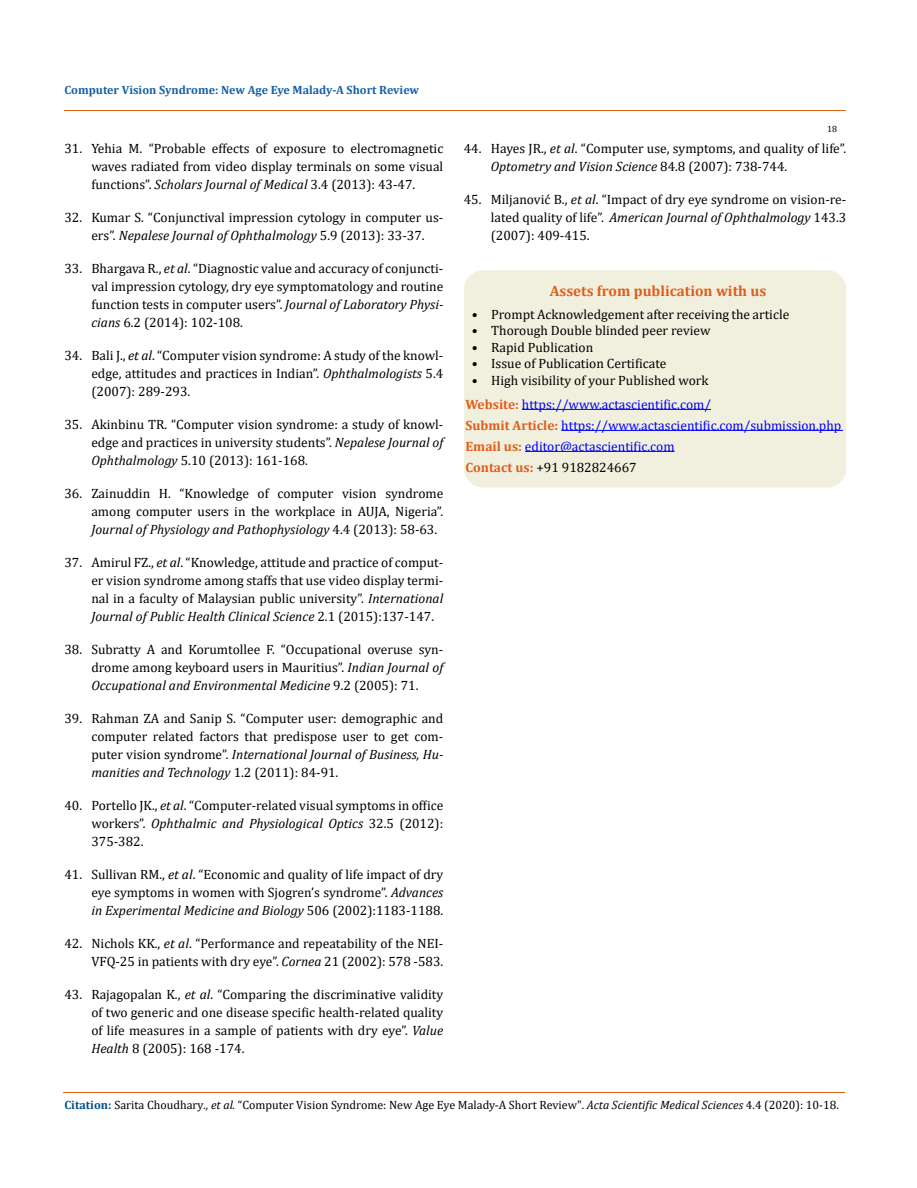
<style>
.page{position:relative;width:917px;height:1188px;background:#fff}
.page>*{position:absolute;margin:0;border:0;box-sizing:border-box;transform-origin:0 0}
.t1{font:700 15px "Cambria";color:#e05d1a}
.t2{font:13.5px/18px "Cambria";color:#000;text-align:justify}
.t3{font:13.5px/21px "Cambria";color:#00f}
.t4{font:12px "Cambria";color:#000}
.t5{font:700 12px "Cambria";color:#1560a6}
.t6{font:9px "Cambria";color:#000}
.s1{font-style:italic}
.s2{font-weight:700;color:#e05d1a}
.s3{color:#000}
.s4{font-weight:700;color:#035089}
</style>
<div class="page">
<hr style="left:64px;top:111px;width:782px;height:1px;background:#e05d1a">
<div style="left:465px;top:271px;width:380px;height:216px;background:#f1f0de;border-radius:18px"></div>
<div style="left:464px;top:270px;width:382px;height:218px;border:2px solid #f1f0de;border-radius:18px"></div>
<hr style="left:522px;top:409px;width:189px;height:1px;background:#00f">
<hr style="left:561px;top:430px;width:282px;height:1px;background:#00f">
<hr style="left:525px;top:451px;width:149px;height:1px;background:#00f">
<hr style="left:63px;top:1092px;width:782px;height:1px;background:#e05d1a">
<p class="t5" style="left:64px;top:81px;width:356px">Computer Vision Syndrome: New Age Eye Malady-A Short Review</p>
<p class="t2" style="left:91px;top:140px;width:353px;text-indent:-27px">31. Yehia M. “Probable effects of exposure to electromagnetic waves radiated from video display terminals on some visual functions”. <span class="s1">Scholars Journal of Medical</span> 3.4 (2013): 43-47.</p>
<p class="t2" style="left:91px;top:209px;width:353px;text-indent:-27px">32. Kumar S. “Conjunctival impression cytology in computer us&shy;ers”. <span class="s1">Nepalese Journal of Ophthalmology</span> 5.9 (2013): 33-37.</p>
<p class="t2" style="left:91px;top:260px;width:353px;text-indent:-27px">33. Bhargava R., <span class="s1">et al</span>. “Diagnostic value and accuracy of conjuncti&shy;val impression cytology, dry eye symptomatology and routine function tests in computer users”. <span class="s1">Journal of Laboratory Physi&shy;cians</span> 6.2 (2014): 102-108.</p>
<p class="t2" style="left:91px;top:347px;width:353px;text-indent:-27px">34. Bali J., <span class="s1">et al</span>. “Computer vision syndrome: A study of the knowl&shy;edge, attitudes and practices in Indian”. <span class="s1">Ophthalmologists</span> 5.4 (2007): 289-293.</p>
<p class="t2" style="left:91px;top:416px;width:353px;text-indent:-27px">35. Akinbinu TR. “Computer vision syndrome: a study of knowl&shy;edge and practices in university students”. <span class="s1">Nepalese Journal of Ophthalmology</span> 5.10 (2013): 161-168.</p>
<p class="t2" style="left:91px;top:485px;width:353px;text-indent:-27px">36. Zainuddin H. “Knowledge of computer vision syndrome among computer users in the workplace in AUJA, Nigeria”.<br><span class="s1">Journal of Physiology and Pathophysiology</span> 4.4 (2013): 58-63.</p>
<p class="t2" style="left:91px;top:554px;width:353px;text-indent:-27px">37. Amirul FZ., <span class="s1">et al</span>. “Knowledge, attitude and practice of comput&shy;er vision syndrome among staffs that use video display termi&shy;nal in a faculty of Malaysian public university”. <span class="s1">International Journal of Public Health Clinical Science</span> 2.1 (2015):137-147.</p>
<p class="t2" style="left:91px;top:641px;width:353px;text-indent:-27px">38. Subratty A and Korumtollee F. “Occupational overuse syn&shy;drome among keyboard users in Mauritius”. <span class="s1">Indian Journal of Occupational and Environmental Medicine</span> 9.2 (2005): 71.</p>
<p class="t2" style="left:91px;top:710px;width:353px;text-indent:-27px">39. Rahman ZA and Sanip S. “Computer user: demographic and computer related factors that predispose user to get com&shy;puter vision syndrome”. <span class="s1">International Journal of Business, Hu&shy;manities and Technology</span> 1.2 (2011): 84-91.</p>
<p class="t2" style="left:91px;top:797px;width:353px;text-indent:-27px">40. Portello JK., <span class="s1">et al</span>. “Computer-related visual symptoms in office workers”. <span class="s1">Ophthalmic and Physiological Optics</span> 32.5 (2012):<br>375-382.</p>
<p class="t2" style="left:91px;top:865px;width:353px;text-indent:-27px">41. Sullivan RM., <span class="s1">et al</span>. “Economic and quality of life impact of dry eye symptoms in women with Sjogren’s syndrome”. <span class="s1">Advances in Experimental Medicine and Biology</span> 506 (2002):1183-1188.</p>
<p class="t2" style="left:64px;top:934px;width:380px;text-align:right">42. Nichols KK., <span class="s1">et al</span>. “Performance and repeatability of the NEI-<br>VFQ-25 in patients with dry eye”. <span class="s1">Cornea</span> 21 (2002): 578 -583.</p>
<p class="t2" style="left:91px;top:985px;width:353px;text-indent:-27px">43. Rajagopalan K., <span class="s1">et al</span>. “Comparing the discriminative validity of two generic and one disease specific health-related quality of life measures in a sample of patients with dry eye”. <span class="s1">Value Health</span> 8 (2005): 168 -174.</p>
<p class="t6" style="left:827px;top:123px;width:11px">18</p>
<p class="t2" style="left:490px;top:139px;width:357px;text-indent:-27px">44. Hayes JR., <span class="s1">et al</span>. “Computer use, symptoms, and quality of life”.<br><span class="s1">Optometry and Vision Science</span> 84.8 (2007): 738-744.</p>
<p class="t2" style="left:490px;top:190px;width:357px;text-indent:-27px">45. Miljanović B., <span class="s1">et al</span>. “Impact of dry eye syndrome on vision-re&shy;lated quality of life”. <span class="s1">American Journal of Ophthalmology</span> 143.3 (2007): 409-415.</p>
<p class="t1" style="left:549px;top:281px;width:218px">Assets from publication with us</p>
<p class="t2" style="left:471px;top:305px;width:319px">• Prompt Acknowledgement after receiving the article</p>
<p class="t2" style="left:471px;top:322px;width:240px">• Thorough Double blinded peer review</p>
<p class="t2" style="left:471px;top:338px;width:123px">• Rapid Publication</p>
<p class="t2" style="left:471px;top:355px;width:196px">• Issue of Publication Certificate</p>
<p class="t2" style="left:471px;top:371px;width:238px">• High visibility of your Published work</p>
<p class="t3" style="left:465px;top:393px;width:377px"><span class="s2">Website:</span> https://www.actascientific.com/<br><span class="s2">Submit Article:</span> https://www.actascientific.com/submission.php <span class="s2">Email us:</span> editor@actascientific.com<br><span class="s2">Contact us:</span> <span class="s3">+91 9182824667</span></p>
<p class="t4" style="left:64px;top:1098px;width:776px"><span class="s4">Citation:</span> Sarita Choudhary<span class="s1">., et al.</span> “Computer Vision Syndrome: New Age Eye Malady-A Short Review". <span class="s1">Acta Scientific Medical Sciences</span> 4.4 (2020): 10-18.</p>
</div>
